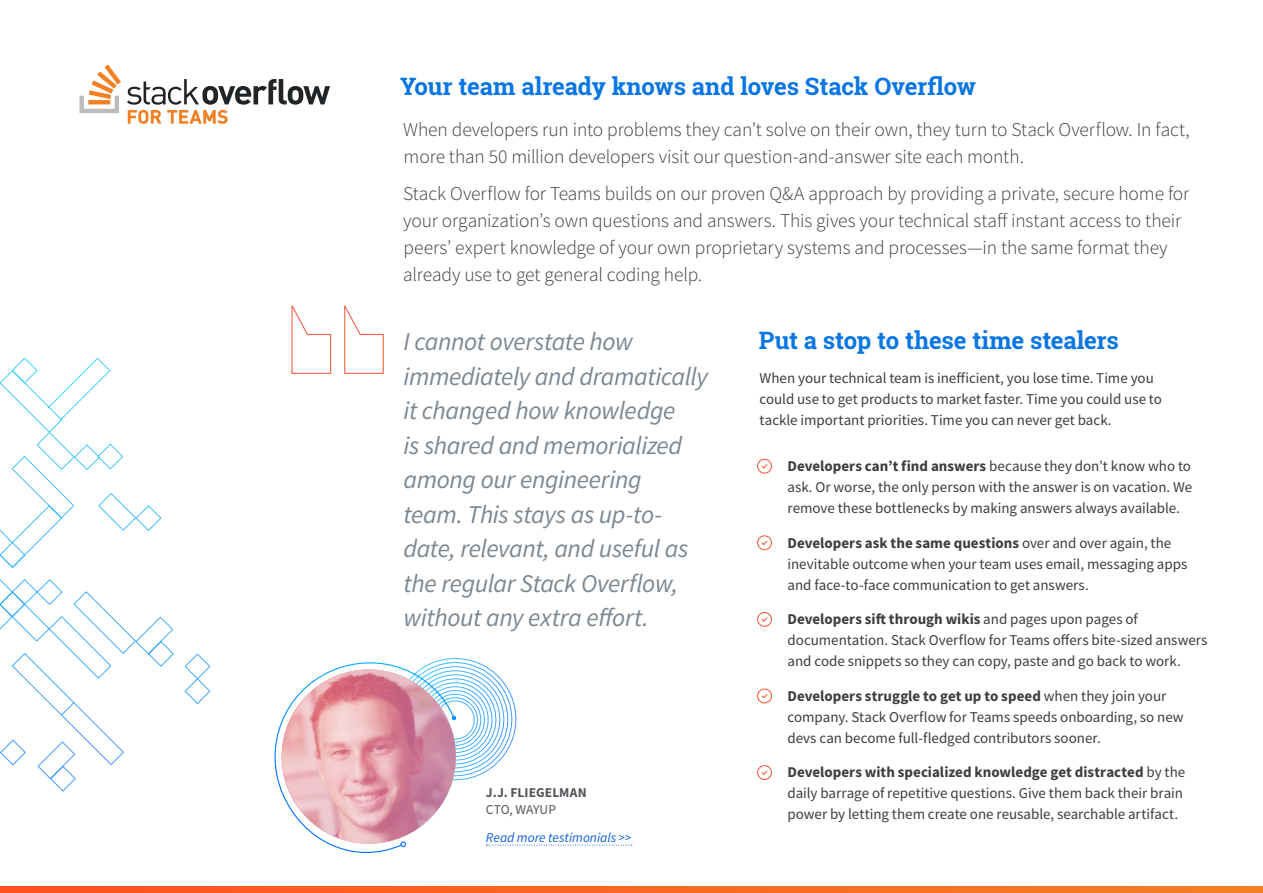
<style>
.page{position:relative;width:1263px;height:893px;background:#fff}
.page>*{position:absolute;margin:0;border:0;box-sizing:border-box;transform-origin:0 0}
.t1{font:italic 25.5px/34.5px "Source Sans Pro";letter-spacing:-.015em;color:#7d878f}
.t2{font:700 24px "Roboto Slab";letter-spacing:-.01em;color:#0775e2}
.t3{font:300 19.5px/27px "Source Sans Pro";letter-spacing:-.005em;color:#3a3d41}
.t4{font:15px/21px "Source Sans Pro";color:#3b3d41}
.t5{font:15px/21px "Source Sans Pro";letter-spacing:-.005em;color:#3a3d41}
.t6{font:italic 13.5px "Source Sans Pro";color:#0f61e0}
.t7{font:700 13.5px "Source Sans Pro";letter-spacing:.005em;color:#52575c}
.t8{font:13.5px "Source Sans Pro";letter-spacing:-.005em;color:#52575c}
.s1{font-weight:700}
</style>
<div class="page">
<svg style="left:0;top:887px;width:1263px;height:6px"></svg>
<svg style="left:344px;top:305px;width:40px;height:69px"></svg>
<svg style="left:291px;top:305px;width:41px;height:69px"></svg>
<svg style="left:274px;top:658px;width:358px;height:195px"></svg>
<svg style="left:79px;top:65px;width:42px;height:48px"></svg>
<svg style="left:127px;top:79px;width:203px;height:45px"></svg>
<img style="left:282px;top:670px;width:174px;height:174px">
<svg style="left:757px;top:458px;width:15px;height:16px"></svg>
<svg style="left:757px;top:535px;width:15px;height:16px"></svg>
<svg style="left:757px;top:611px;width:15px;height:16px"></svg>
<svg style="left:757px;top:688px;width:15px;height:16px"></svg>
<svg style="left:757px;top:765px;width:15px;height:16px"></svg>
<svg style="left:0;top:358px;width:210px;height:433px"></svg>
<h2 class="t2" style="left:400px;top:70px;width:577px">Your team already knows and loves Stack Overflow</h2>
<h3 class="t3" style="left:403px;top:116px;width:788px">When developers run into problems they can’t solve on their own, they turn to Stack Overflow. In fact, more than 50 million developers visit our question-and-answer site each month.</h3>
<p class="t3" style="left:403px;top:180px;width:788px">Stack Overflow for Teams builds on our proven Q&amp;A approach by providing a private, secure home for your organization’s own questions and answers. This gives your technical staff instant access to their peers’ expert knowledge of your own proprietary systems and processes—in the same format they already use to get general coding help.</p>
<p class="t1" style="left:403px;top:324px;width:306px">I cannot overstate how immediately and dramatically it changed how knowledge<br>is shared and memorialized among our engineering<br>team. This stays as up-to&shy;date, relevant, and useful as the regular Stack Overflow, without any extra effort.</p>
<p class="t7" style="left:486px;top:783px;width:102px">J.J. FLIEGELMAN</p>
<p class="t8" style="left:486px;top:801px;width:71px">CTO, WAYUP</p>
<p class="t6" style="left:486px;top:829px;width:147px">Read more testimonials &gt;&gt;</p>
<h2 class="t2" style="left:759px;top:323px;width:361px">Put a stop to these time stealers</h2>
<p class="t5" style="left:759px;top:368px;width:404px">When your technical team is inefficient, you lose time. Time you could use to get products to market faster. Time you could use to tackle important priorities. Time you can never get back.</p>
<p class="t4" style="left:787px;top:456px;width:406px;text-align:justify"><span class="s1">Developers can’t find answers</span> because they don’t know who to ask. Or worse, the only person with the answer is on vacation. We remove these bottlenecks by making answers always available.</p>
<p class="t4" style="left:787px;top:532px;width:401px"><span class="s1">Developers ask the same questions</span> over and over again, the inevitable outcome when your team uses email, messaging apps and face-to-face communication to get answers.</p>
<p class="t4" style="left:787px;top:609px;width:421px"><span class="s1">Developers sift through wikis</span> and pages upon pages of documentation. Stack Overflow for Teams offers bite-sized answers and code snippets so they can copy, paste and go back to work.</p>
<p class="t4" style="left:787px;top:685px;width:398px"><span class="s1">Developers struggle to get up to speed</span> when they join your company. Stack Overflow for Teams speeds onboarding, so new devs can become full-fledged contributors sooner.</p>
<p class="t4" style="left:787px;top:762px;width:399px"><span class="s1">Developers with specialized knowledge get distracted</span> by the daily barrage of repetitive questions. Give them back their brain power by letting them create one reusable, searchable artifact.</p>
</div>
